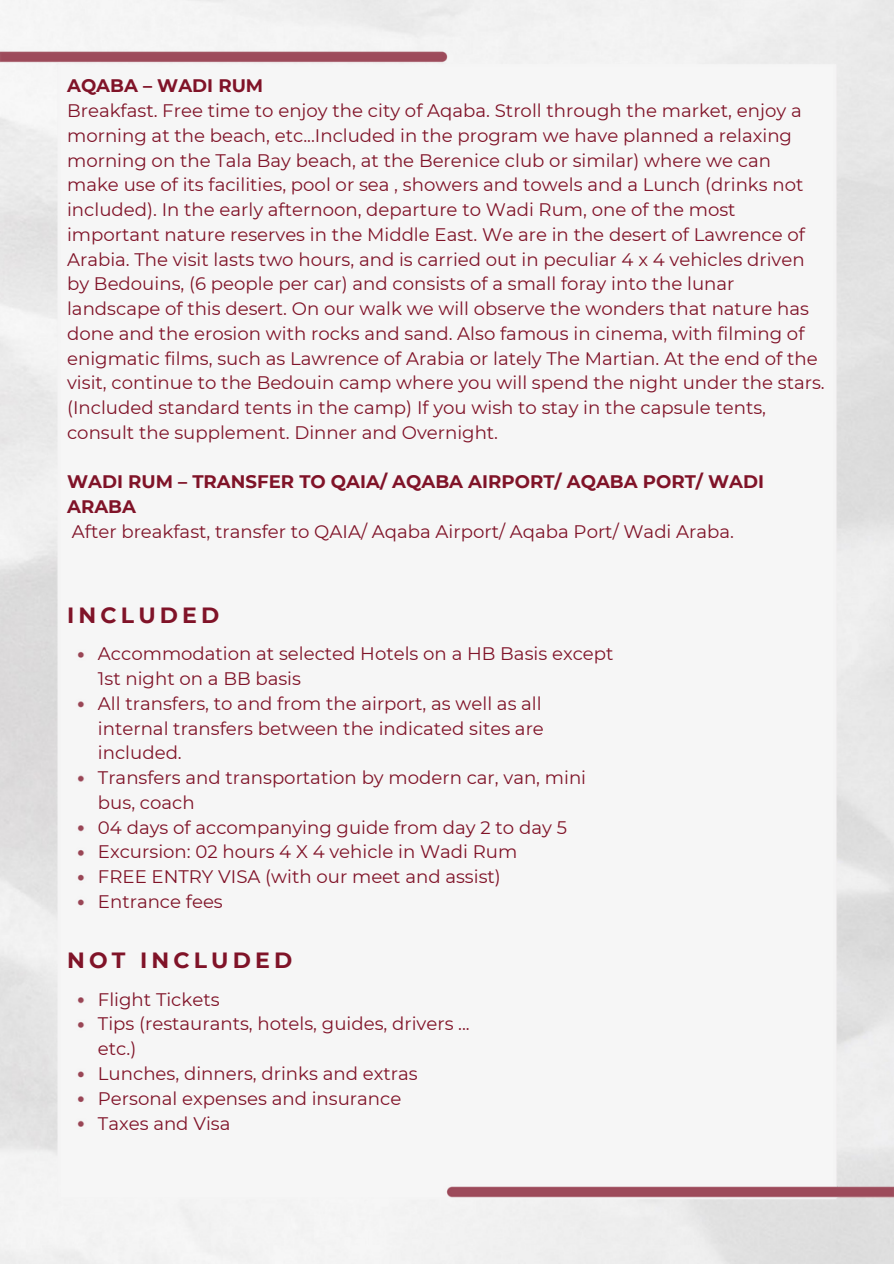
<style>
.page{position:relative;width:894px;height:1264px;background:#fff}
.page>*{position:absolute;margin:0;border:0;box-sizing:border-box;transform-origin:0 0}
.t1{font:700 22.05px "Montserrat";letter-spacing:.19em;color:#801328}
.t2{font:18.15px/24.8px "Montserrat";color:#801328}
.t3{font:700 18.15px/24.8px "Montserrat";color:#801328}
</style>
<div class="page">
<img style="left:0;top:44px;width:893px;height:1162px">
<p class="t3" style="left:67px;top:73px;width:198px">AQABA – WADI RUM</p>
<p class="t2" style="left:67px;top:98px;width:736px">Breakfast. Free time to enjoy the city of Aqaba. Stroll through the market, enjoy a morning at the beach, etc...Included in the program we have planned a relaxing morning on the Tala Bay beach, at the Berenice club or similar) where we can</p>
<p class="t2" style="left:67px;top:172px;width:737px">make use of its facilities, pool or sea , showers and towels and a Lunch (drinks not included). In the early afternoon, departure to Wadi Rum, one of the most</p>
<p class="t2" style="left:67px;top:222px;width:739px;text-align:justify">important nature reserves in the Middle East. We are in the desert of Lawrence of Arabia. The visit lasts two hours, and is carried out in peculiar 4 x 4 vehicles driven by Bedouins, (6 people per car) and consists of a small foray into the lunar</p>
<h1 class="t2" style="left:67px;top:296px;width:759px">landscape of this desert. On our walk we will observe the wonders that nature has done and the erosion with rocks and sand. Also famous in cinema, with filming of enigmatic films, such as Lawrence of Arabia or lately The Martian. At the end of the visit, continue to the Bedouin camp where you will spend the night under the stars. (Included standard tents in the camp) If you wish to stay in the capsule tents, consult the supplement. Dinner and Overnight.</h1>
<p class="t3" style="left:67px;top:469px;width:698px">WADI RUM – TRANSFER TO QAIA/ AQABA AIRPORT/ AQABA PORT/ WADI<br>ARABA</p>
<p class="t2" style="left:72px;top:519px;width:663px">After breakfast, transfer to QAIA/ Aqaba Airport/ Aqaba Port/ Wadi Araba.</p>
<p class="t1" style="left:67px;top:601px;width:154px">INCLUDED</p>
<p class="t2" style="left:98px;top:641px;width:517px">Accommodation at selected Hotels on a HB Basis except<br>1st night on a BB basis</p>
<p class="t2" style="left:98px;top:691px;width:445px">All transfers, to and from the airport, as well as all</p>
<p class="t2" style="left:98px;top:715px;width:447px">internal transfers between the indicated sites are included.</p>
<h1 class="t2" style="left:98px;top:765px;width:489px">Transfers and transportation by modern car, van, mini bus, coach</h1>
<p class="t2" style="left:98px;top:814px;width:470px">04 days of accompanying guide from day 2 to day 5<br>Excursion: 02 hours 4 X 4 vehicle in Wadi Rum</p>
<p class="t2" style="left:98px;top:864px;width:404px">FREE ENTRY VISA (with our meet and assist)</p>
<p class="t2" style="left:98px;top:889px;width:126px">Entrance fees</p>
<p class="t1" style="left:67px;top:946px;width:227px">NOT INCLUDED</p>
<p class="t2" style="left:98px;top:986px;width:123px">Flight Tickets</p>
<p class="t2" style="left:98px;top:1011px;width:373px">Tips (restaurants, hotels, guides, drivers ... etc.)</p>
<p class="t2" style="left:98px;top:1061px;width:321px">Lunches, dinners, drinks and extras<br>Personal expenses and insurance</p>
<p class="t2" style="left:98px;top:1110px;width:134px">Taxes and Visa</p>
</div>
